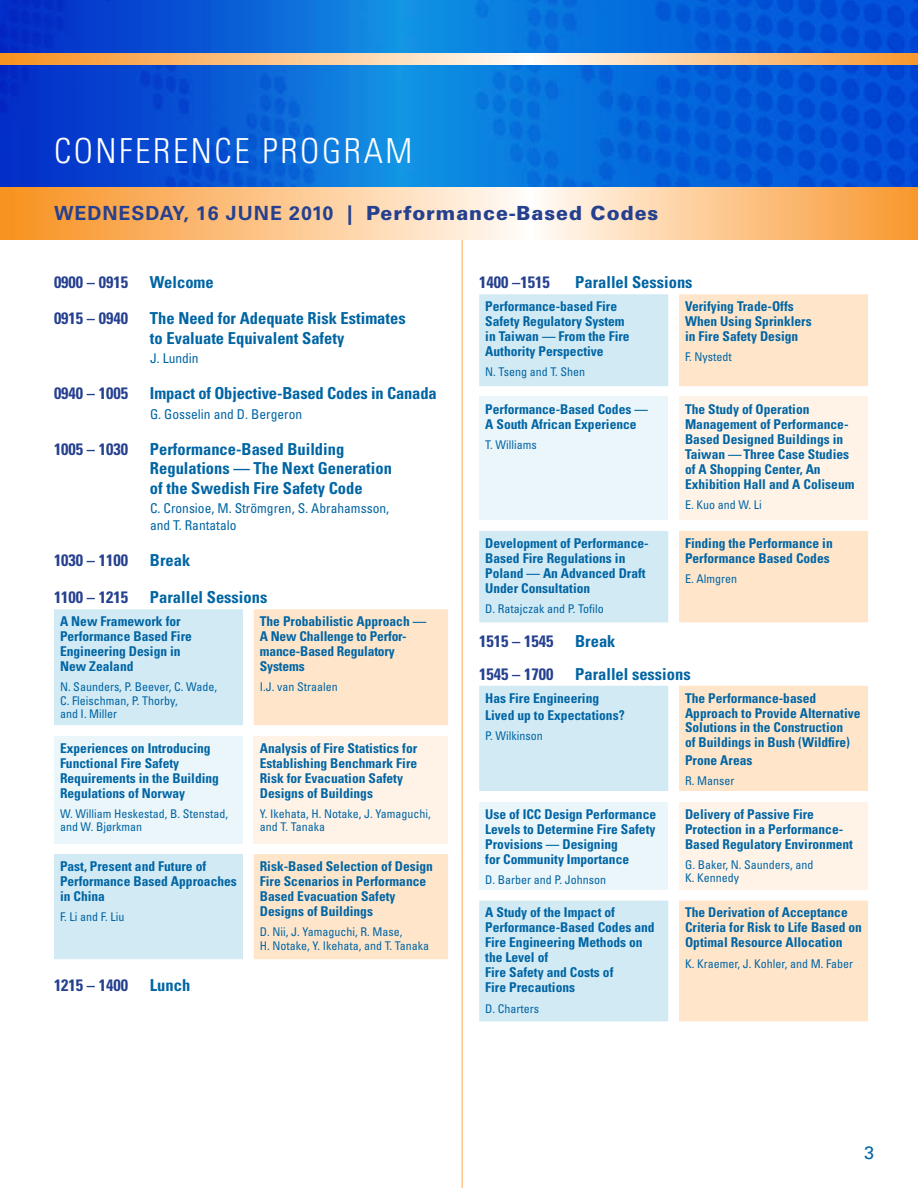
<style>
.page{position:relative;width:918px;height:1188px;background:#fff}
.page>*{position:absolute;margin:0;border:0;box-sizing:border-box;transform-origin:0 0}
.t1{font:300 condensed 34.5px "Univers";letter-spacing:.075em;color:#fff}
.t2{font:900 19.5px "Univers";letter-spacing:.05em;color:#25408f}
.t3{font:18px "Univers";color:#0065a4}
.t4{font:700 condensed 16.5px/19.5px "Univers";color:#0065a4}
.t5{font:700 condensed 16.5px "Univers";color:#25408f}
.t6{font:700 condensed 13.5px/15px "Univers";color:#0065a4}
.t7{font:condensed 13.5px/16.5px "Univers";color:#0065a4}
.t8{font:condensed 12px/13.5px "Univers";color:#0065a4}
.s1{font-weight:700}
</style>
<div class="page">
<svg style="left:0;top:0;width:918px;height:187px;background:#0961d7"></svg>
<svg style="left:54px;top:609px;width:189px;height:350px;background:#d6ebf4"></svg>
<svg style="left:254px;top:609px;width:194px;height:350px;background:#ffe8cf"></svg>
<div style="left:54px;top:736px;width:189px;height:107px;background:#ebf6fa"></div>
<div style="left:254px;top:736px;width:194px;height:107px;background:#fff3e7"></div>
<svg style="left:479px;top:294px;width:189px;height:328px;background:#d4ebf4"></svg>
<div style="left:679px;top:294px;width:189px;height:328px;background:#ffe6cb"></div>
<div style="left:479px;top:397px;width:189px;height:123px;background:#ebf6fa"></div>
<div style="left:679px;top:397px;width:189px;height:123px;background:#fff3e7"></div>
<svg style="left:479px;top:520px;width:389px;height:11px"></svg>
<svg style="left:479px;top:686px;width:189px;height:335px;background:#d5ebf4"></svg>
<svg style="left:679px;top:686px;width:189px;height:335px;background:#ffe8cf"></svg>
<div style="left:479px;top:802px;width:189px;height:88px;background:#ebf6fa"></div>
<div style="left:679px;top:802px;width:189px;height:88px;background:#fff3e7"></div>
<svg style="left:0;top:54px;width:918px;height:10px;background:#fcc68c"></svg>
<hr style="left:461px;top:239px;width:2px;height:949px;background:#fdc68b">
<svg style="left:0;top:187px;width:918px;height:53px;background:#fcc68c"></svg>
<h1 class="t1" style="left:54px;top:130px;width:360px">CONFERENCE PROGRAM</h1>
<h2 class="t2" style="left:54px;top:201px;width:606px"><span class="s1">WEDNESDAY, 16 JUNE 2010 |</span> Performance-Based Codes</h2>
<p class="t5" style="left:54px;top:272px;width:76px">0900 – 0915</p>
<p class="t4" style="left:150px;top:273px;width:65px">Welcome</p>
<p class="t5" style="left:54px;top:308px;width:76px">0915 – 0940</p>
<p class="t4" style="left:150px;top:309px;width:257px">The Need for Adequate Risk Estimates to Evaluate Equivalent Safety</p>
<p class="t7" style="left:150px;top:350px;width:50px">J. Lundin</p>
<p class="t5" style="left:54px;top:383px;width:76px">0940 – 1005</p>
<p class="t4" style="left:150px;top:384px;width:288px">Impact of Objective-Based Codes in Canada</p>
<p class="t7" style="left:150px;top:406px;width:154px">G. Gosselin and D. Bergeron</p>
<p class="t5" style="left:54px;top:439px;width:76px">1005 – 1030</p>
<p class="t4" style="left:150px;top:439px;width:244px">Performance-Based Building<br>Regulations — The Next Generation of the Swedish Fire Safety Code</p>
<p class="t7" style="left:150px;top:500px;width:241px">C. Cronsioe, M. Strömgren, S. Abrahamsson, and T. Rantatalo</p>
<p class="t5" style="left:54px;top:550px;width:76px">1030 – 1100</p>
<p class="t4" style="left:150px;top:550px;width:42px">Break</p>
<p class="t5" style="left:54px;top:587px;width:76px">1100 – 1215</p>
<p class="t4" style="left:150px;top:588px;width:119px">Parallel Sessions</p>
<p class="t6" style="left:60px;top:614px;width:133px">A New Framework for<br>Performance Based Fire<br>Engineering Design in<br>New Zealand</p>
<p class="t8" style="left:60px;top:680px;width:159px">N. Saunders, P. Beever, C. Wade,<br>C. Fleischman, P. Thorby,<br>and I. Miller</p>
<p class="t6" style="left:260px;top:614px;width:168px">The Probabilistic Approach —<br>A New Challenge to Perfor&shy;mance-Based Regulatory<br>Systems</p>
<p class="t8" style="left:260px;top:680px;width:79px">I.J. van Straalen</p>
<p class="t6" style="left:60px;top:740px;width:161px">Experiences on Introducing<br>Functional Fire Safety<br>Requirements in the Building<br>Regulations of Norway</p>
<p class="t8" style="left:60px;top:807px;width:170px">W. William Heskestad, B. Stenstad, and W. Bjørkman</p>
<p class="t6" style="left:60px;top:858px;width:178px">Past, Present and Future of<br>Performance Based Approaches in China</p>
<p class="t8" style="left:60px;top:910px;width:66px">F. Li and F. Liu</p>
<p class="t5" style="left:54px;top:975px;width:76px">1215 – 1400</p>
<p class="t4" style="left:150px;top:975px;width:42px">Lunch</p>
<p class="t6" style="left:260px;top:740px;width:159px">Analysis of Fire Statistics for<br>Establishing Benchmark Fire<br>Risk for Evacuation Safety<br>Designs of Buildings</p>
<p class="t8" style="left:260px;top:807px;width:172px">Y. Ikehata, H. Notake, J. Yamaguchi, and T. Tanaka</p>
<p class="t6" style="left:260px;top:858px;width:175px">Risk-Based Selection of Design<br>Fire Scenarios in Performance<br>Based Evacuation Safety<br>Designs of Buildings</p>
<p class="t8" style="left:260px;top:925px;width:171px">D. Nii, J. Yamaguchi, R. Mase,<br>H. Notake, Y. Ikehata, and T. Tanaka</p>
<p class="t5" style="left:479px;top:272px;width:72px">1400 –1515</p>
<p class="t4" style="left:575px;top:273px;width:119px">Parallel Sessions</p>
<p class="t6" style="left:485px;top:299px;width:146px">Performance-based Fire<br>Safety Regulatory System in Taiwan — From the Fire<br>Authority Perspective</p>
<p class="t8" style="left:485px;top:365px;width:102px">N. Tseng and T. Shen</p>
<p class="t6" style="left:685px;top:299px;width:128px">Verifying Trade-Offs<br>When Using Sprinklers in Fire Safety Design</p>
<p class="t8" style="left:685px;top:350px;width:48px">F. Nystedt</p>
<p class="t6" style="left:485px;top:401px;width:164px">Performance-Based Codes —<br>A South African Experience</p>
<p class="t8" style="left:485px;top:438px;width:53px">T. Williams</p>
<p class="t6" style="left:485px;top:535px;width:165px">Development of Performance-<br>Based Fire Regulations in<br>Poland — An Advanced Draft<br>Under Consultation</p>
<p class="t8" style="left:485px;top:602px;width:120px">D. Ratajczak and P. Tofilo</p>
<p class="t6" style="left:685px;top:401px;width:171px">The Study of Operation<br>Management of Performance-<br>Based Designed Buildings in<br>Taiwan —Three Case Studies of A Shopping Center, An<br>Exhibition Hall and A Coliseum</p>
<p class="t8" style="left:685px;top:498px;width:78px">E. Kuo and W. Li</p>
<p class="t6" style="left:685px;top:535px;width:149px">Finding the Performance in<br>Performance Based Codes</p>
<p class="t8" style="left:685px;top:572px;width:53px">E. Almgren</p>
<p class="t5" style="left:479px;top:631px;width:76px">1515 – 1545</p>
<p class="t4" style="left:575px;top:631px;width:42px">Break</p>
<p class="t5" style="left:479px;top:664px;width:76px">1545 – 1700</p>
<p class="t4" style="left:575px;top:664px;width:117px">Parallel sessions</p>
<p class="t6" style="left:485px;top:689px;width:141px;line-height:17.2px">Has Fire Engineering<br>Lived up to Expectations?</p>
<p class="t8" style="left:485px;top:729px;width:59px">P. Wilkinson</p>
<p class="t6" style="left:685px;top:690px;width:177px">The Performance-based<br>Approach to Provide Alternative<br>Solutions in the Construction<br>of Buildings in Bush (Wildfire)</p>
<p class="t6" style="left:685px;top:752px;width:69px">Prone Areas</p>
<p class="t8" style="left:685px;top:774px;width:51px">R. Manser</p>
<p class="t6" style="left:485px;top:806px;width:172px">Use of ICC Design Performance<br>Levels to Determine Fire Safety<br>Provisions — Designing<br>for Community Importance</p>
<p class="t8" style="left:485px;top:873px;width:122px">D. Barber and P. Johnson</p>
<p class="t6" style="left:485px;top:905px;width:171px">A Study of the Impact of<br>Performance-Based Codes and<br>Fire Engineering Methods on the Level of<br>Fire Safety and Costs of<br>Fire Precautions</p>
<p class="t8" style="left:485px;top:1001px;width:55px">D. Charters</p>
<p class="t6" style="left:685px;top:806px;width:169px">Delivery of Passive Fire<br>Protection in a Performance-<br>Based Regulatory Environment</p>
<p class="t8" style="left:685px;top:858px;width:130px">G. Baker, N. Saunders, and<br>K. Kennedy</p>
<p class="t6" style="left:685px;top:905px;width:178px">The Derivation of Acceptance<br>Criteria for Risk to Life Based on<br>Optimal Resource Allocation</p>
<p class="t8" style="left:685px;top:956px;width:170px">K. Kraemer, J. Kohler, and M. Faber</p>
<h3 class="t3" style="left:864px;top:1142px;width:12px">3</h3>
</div>
